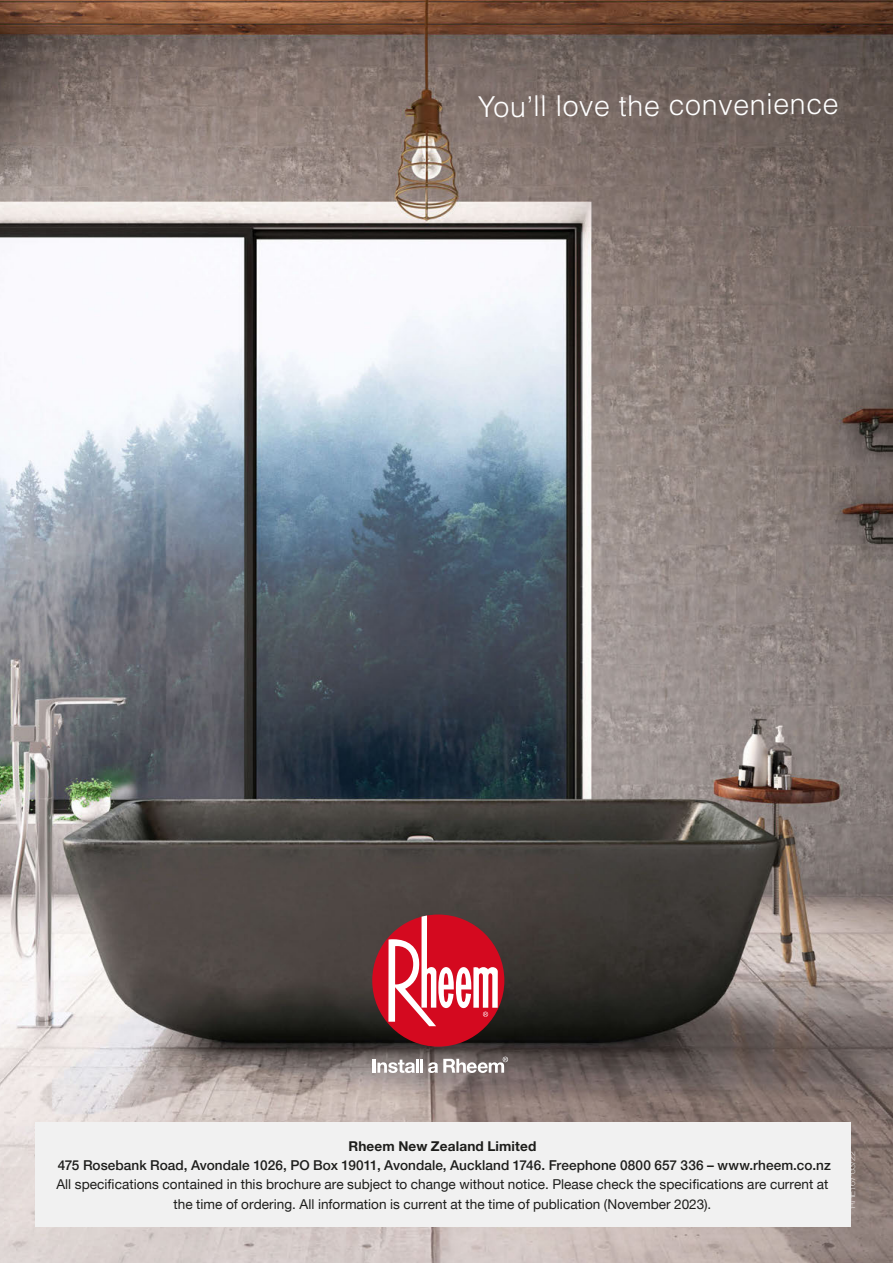
<style>
.page{position:relative;width:893px;height:1263px;background:#fff}
.page>*{position:absolute;margin:0;border:0;box-sizing:border-box;transform-origin:0 0}
.t1{font:300 28.65px "Helvetica LT Std";letter-spacing:.01em;color:#fff}
.t2{font:13.65px/19.2px "Helvetica Neue LT";letter-spacing:.005em;color:#1d1d1b;text-align:center}
.t3{font:700 13.65px "Helvetica Neue LT Std";letter-spacing:.01em;color:#1d1d1b}
.Body_Text{font:100 9px "Helvetica Neue LT";color:#fff}
.s1{font-weight:500}
</style>
<div class="page">
<img style="left:0;top:0;width:893px;height:1263px">
<div style="left:36px;top:1123px;width:815px;height:104px;background:#f1f1f1"></div>
<div style="left:372px;top:914px;width:132px;height:133px;background:#d4091f;border-radius:50%"></div>
<svg style="left:388px;top:915px;width:110px;height:111px"></svg>
<hr style="left:373px;top:1059px;width:3px;height:14px;background:#fff">
<svg style="left:377px;top:1059px;width:38px;height:14px"></svg>
<hr style="left:416px;top:1059px;width:3px;height:14px;background:#fff">
<hr style="left:420px;top:1059px;width:3px;height:14px;background:#fff">
<svg style="left:428px;top:1057px;width:80px;height:16px"></svg>
<p class="t1" style="left:478px;top:88px;width:363px">You’ll love the convenience</p>
<p class="t3" style="left:348px;top:1137px;width:189px">Rheem New Zealand Limited</p>
<p class="t2" style="left:56px;top:1155px;width:776px"><span class="s1">475 Rosebank Road, Avondale 1026, PO Box 19011, Avondale, Auckland 1746. Freephone 0800 657 336 – www.rheem.co.nz<br></span>All specifications contained in this brochure are subject to change without notice. Please check the specifications are current at the time of ordering. All information is current at the time of publication (November 2023).</p>
<p class="Body_Text" style="left:847px;top:1208px;width:59px;rotate:-90deg">RHE167 03/22</p>
<p class="Body_Text" style="left:843px;top:1209px;width:56px;rotate:-90deg">RHE17003/22</p>
</div>
